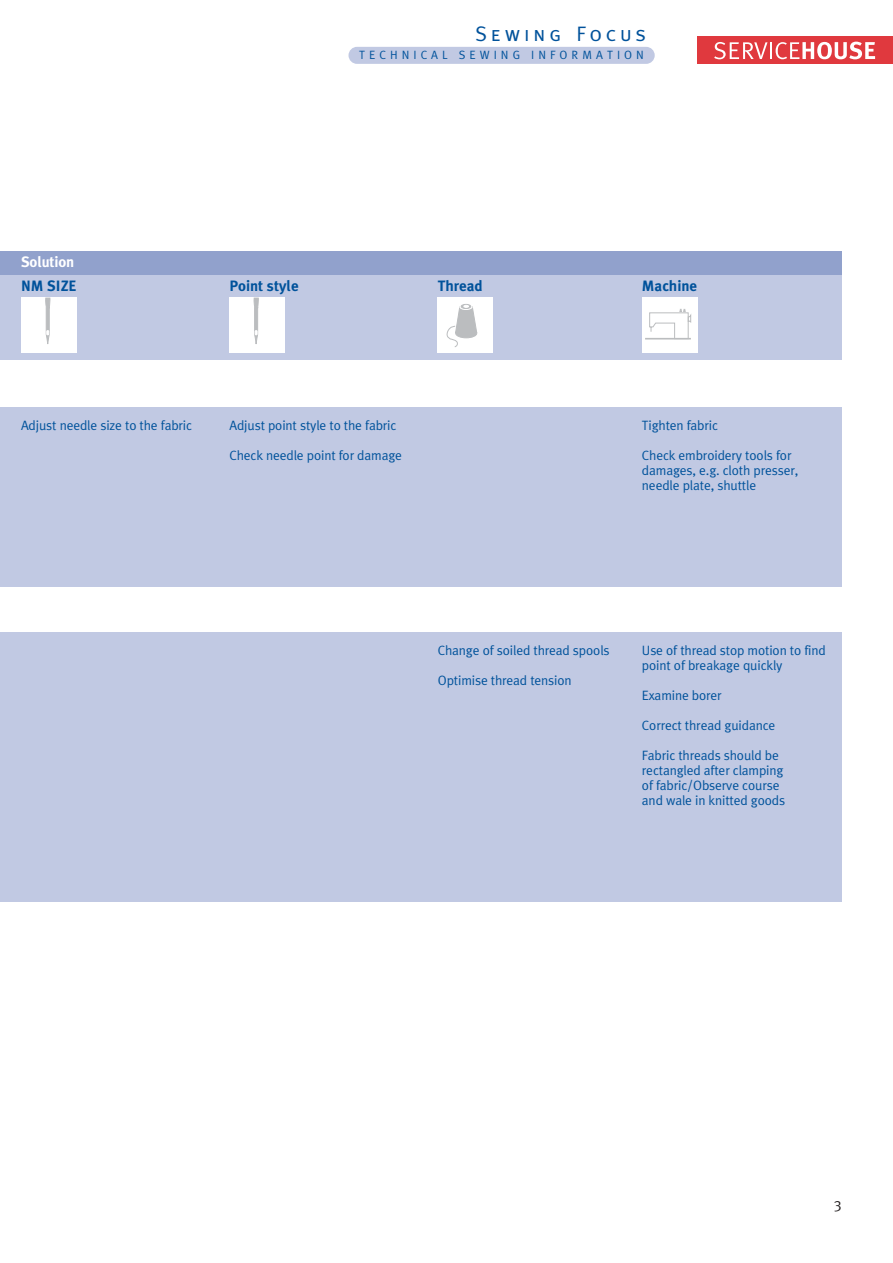
<style>
.page{position:relative;width:893px;height:1263px;background:#fff}
.page>*{position:absolute;margin:0;border:0;box-sizing:border-box;transform-origin:0 0}
.t1{font:21px "Meta Caps";letter-spacing:.185em;color:#00529b}
.t2{font:700 15px "Schmetz";color:#00529b}
.t3{font:700 15px "Schmetz";letter-spacing:-.01em;color:#fff}
.t4{font:15px "Schmetz Normal";color:#231f20}
.t5{font:13.5px/15px "Schmetz Normal";letter-spacing:-.01em;color:#00529b}
.t6{font:12px "Schmetz Normal";letter-spacing:.335em;color:#00529b}
</style>
<div class="page">
<div style="left:697px;top:36px;width:196px;height:28px;background:#e0393e"></div>
<svg style="left:714px;top:42px;width:161px;height:17px"></svg>
<div style="left:348px;top:47px;width:307px;height:17px;background:#c1c9e3;border-radius:9px"></div>
<div style="left:0;top:274px;width:842px;height:86px;background:#c1c9e3"></div>
<div style="left:0;top:251px;width:842px;height:23px;background:#91a1cc"></div>
<div style="left:229px;top:298px;width:56px;height:55px;background:#fff"></div>
<svg style="left:254px;top:298px;width:5px;height:46px"></svg>
<div style="left:21px;top:298px;width:55px;height:55px;background:#fff"></div>
<svg style="left:45px;top:298px;width:5px;height:46px"></svg>
<div style="left:438px;top:298px;width:55px;height:55px;background:#fff"></div>
<div style="left:461px;top:304px;width:10px;height:5px;background:#c3c5c7;border:1px solid #bbbdbf;border-radius:50%"></div>
<svg style="left:446px;top:305px;width:31px;height:42px"></svg>
<div style="left:642px;top:298px;width:55px;height:55px;background:#fff"></div>
<hr style="left:645px;top:338px;width:46px;height:2px;background:#bbbdbf">
<svg style="left:649px;top:308px;width:43px;height:32px"></svg>
<div style="left:0;top:407px;width:842px;height:180px;background:#c1c9e3"></div>
<div style="left:0;top:632px;width:842px;height:270px;background:#c1c9e3"></div>
<h1 class="t1" style="left:475px;top:22px;width:172px">Sewing Focus</h1>
<p class="t3" style="left:21px;top:256px;width:55px">Solution</p>
<p class="t6" style="left:359px;top:51px;width:286px">TECHNICAL SEWING INFORMATION</p>
<p class="t2" style="left:21px;top:280px;width:57px">NM SIZE</p>
<p class="t2" style="left:229px;top:280px;width:71px">Point style</p>
<p class="t2" style="left:438px;top:280px;width:47px">Thread</p>
<p class="t2" style="left:642px;top:280px;width:57px">Machine</p>
<p class="t5" style="left:21px;top:419px;width:173px">Adjust needle size to the fabric</p>
<p class="t5" style="left:229px;top:419px;width:168px">Adjust point style to the fabric</p>
<p class="t5" style="left:229px;top:449px;width:174px">Check needle point for damage</p>
<p class="t5" style="left:642px;top:419px;width:78px">Tighten fabric</p>
<p class="t5" style="left:642px;top:449px;width:158px">Check embroidery tools for damages, e.g. cloth presser, needle plate, shuttle</p>
<p class="t5" style="left:438px;top:644px;width:173px">Change of soiled thread spools</p>
<p class="t5" style="left:438px;top:674px;width:135px">Optimise thread tension</p>
<p class="t5" style="left:642px;top:644px;width:185px">Use of thread stop motion to find point of breakage quickly</p>
<p class="t5" style="left:642px;top:689px;width:81px">Examine borer</p>
<p class="t5" style="left:642px;top:719px;width:135px">Correct thread guidance</p>
<p class="t5" style="left:642px;top:749px;width:145px">Fabric threads should be rectangled after clamping of fabric/Observe course and wale in knitted goods</p>
<p class="t4" style="left:834px;top:1200px;width:10px">3</p>
</div>
